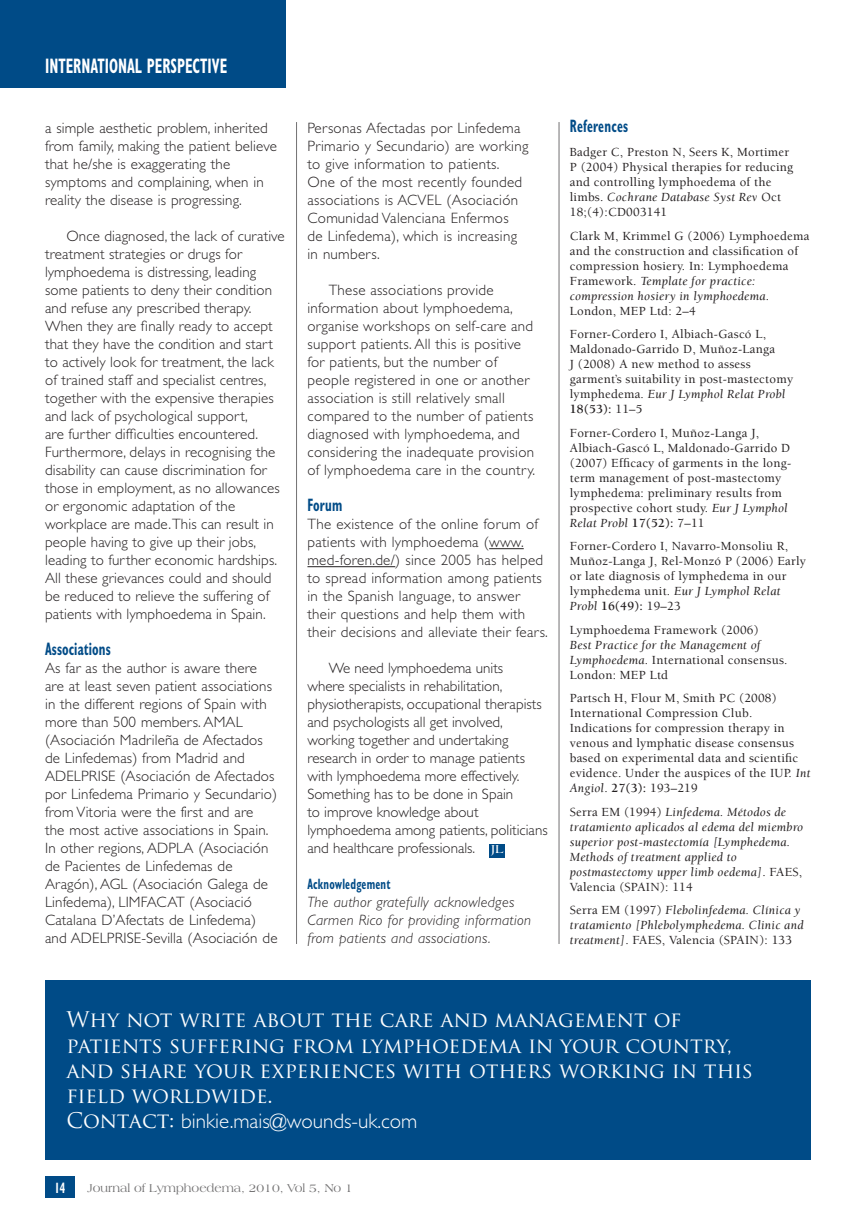
<style>
.page{position:relative;width:856px;height:1226px;background:#fff}
.page>*{position:absolute;margin:0;border:0;box-sizing:border-box;transform-origin:0 0}
.t1{font:21px/25.2px "Trajan Pro";color:#fff}
.t2{font:300 21px "Gill Sans";color:#fff}
.t3{font:700 condensed 21px "Gill Sans";color:#fff;scale:.7 1}
.A-head{font:700 condensed 18px "Gill Sans";letter-spacing:.01em;color:#004b87;scale:.7 1}
.Ref_head{font:700 condensed 18px "Gill Sans";letter-spacing:.02em;color:#004b87;scale:.7 1}
.Body_text{font:300 15px/18px "Gill Sans";letter-spacing:.01em;color:#231f20}
.First_para{font:300 15px/18px "Gill Sans";letter-spacing:.01em;color:#231f20}
.First_para-2{font:italic 300 15px/18px "Gill Sans";letter-spacing:.02em;color:#231f20}
.B-head{font:700 condensed 15px "Gill Sans";letter-spacing:.02em;color:#004b87;scale:.7 1}
.t4{font:700 condensed 15px "Gill Sans";color:#fff;scale:.7 1}
.Ref_body_text{font:500 12.75px/15px "Berkeley";letter-spacing:.02em;color:#231f20}
.Ref_body_text-2{font:italic 12.75px/15px "Berkeley";letter-spacing:.02em;color:#231f20}
.t5{font:12px "Americana BT";color:#727172}
.t6{font:700 10.5px "Trajan Pro";color:#fff}
.s1{font-family:"Americana BT";font-size:12.15px}
.s2{font-weight:400;font-style:italic}
.s3{font-weight:700}
.s4{font-weight:500;font-style:normal}
.s5{font-family:"Trajan Pro";font-weight:400}
</style>
<div class="page">
<div style="left:0;top:0;width:286px;height:88px;background:#004b87"></div>
<div style="left:45px;top:1176px;width:30px;height:21px;background:#004b87"></div>
<hr style="left:489px;top:548px;width:34px;height:1px;background:#231f20">
<hr style="left:307px;top:566px;width:88px;height:1px;background:#231f20">
<hr style="left:296px;top:122px;width:1px;height:821px;background:#727172">
<hr style="left:558px;top:122px;width:1px;height:821px;background:#727172">
<div style="left:489px;top:843px;width:16px;height:14px;background:#004b87"></div>
<div style="left:45px;top:980px;width:765px;height:179px;background:#004b87"></div>
<p class="t3" style="left:45px;top:54px;width:262px">INTERNATIONAL PERSPECTIVE</p>
<p class="First_para" style="left:45px;top:119px;width:233px">a simple aesthetic problem, inherited from family, making the patient believe that he/she is exaggerating the symptoms and complaining, when in reality the disease is progressing.</p>
<p class="Body_text" style="left:45px;top:227px;width:241px;text-indent:21px">Once diagnosed, the lack of curative treatment strategies or drugs for lymphoedema is distressing, leading some patients to deny their condition and refuse any prescribed therapy.<br>When they are finally ready to accept that they have the condition and start to actively look for treatment, the lack of trained staff and specialist centres, together with the expensive therapies and lack of psychological support,<br>are further difficulties encountered.<br>Furthermore, delays in recognising the disability can cause discrimination for those in employment, as no allowances or ergonomic adaptation of the workplace are made. This can result in people having to give up their jobs, leading to further economic hardships.<br>All these grievances could and should be reduced to relieve the suffering of patients with lymphoedema in Spain.</p>
<p class="A-head" style="left:45px;top:638px;width:95px">Associations</p>
<p class="First_para" style="left:45px;top:659px;width:234px">As far as the author is aware there are at least seven patient associations in the different regions of Spain with more than 500 members. AMAL (Asociación Madrileña de Afectados de Linfedemas) from Madrid and ADELPRISE (Asociación de Afectados por Linfedema Primario y Secundario) from Vitoria were the first and are<br>the most active associations in Spain.<br>In other regions, ADPLA (Asociación de Pacientes de Linfedemas de Aragón), AGL (Asociación Galega de Linfedema), LIMFACAT (Asociació Catalana D’Afectats de Linfedema) and ADELPRISE-Sevilla (Asociación de</p>
<p class="First_para" style="left:307px;top:119px;width:222px">Personas Afectadas por Linfedema<br>Primario y Secundario) are working to give information to patients.<br>One of the most recently founded associations is ACVEL (Asociación<br>Comunidad Valenciana Enfermos<br>de Linfedema), which is increasing in numbers.</p>
<p class="Body_text" style="left:307px;top:281px;width:229px;text-indent:21px">These associations provide information about lymphoedema, organise workshops on self-care and support patients. All this is positive for patients, but the number of people registered in one or another association is still relatively small compared to the number of patients diagnosed with lymphoedema, and considering the inadequate provision of lymphoedema care in the country.</p>
<p class="A-head" style="left:307px;top:494px;width:52px">Forum</p>
<p class="First_para" style="left:307px;top:515px;width:242px">The existence of the online forum of patients with lymphoedema (www. med-foren.de/) since 2005 has helped to spread information among patients in the Spanish language, to answer their questions and help them with their decisions and alleviate their fears.</p>
<p class="Body_text" style="left:307px;top:659px;width:242px;text-indent:21px">We need lymphoedema units<br>where specialists in rehabilitation, physiotherapists, occupational therapists and psychologists all get involved, working together and undertaking research in order to manage patients with lymphoedema more effectively.<br>Something has to be done in Spain<br>to improve knowledge about lymphoedema among patients, politicians and healthcare professionals.</p>
<p class="B-head" style="left:307px;top:875px;width:120px">Acknowledgement</p>
<p class="First_para-2" style="left:307px;top:893px;width:225px">The author gratefully acknowledges<br>Carmen Rico for providing information from patients and associations.</p>
<p class="t6" style="left:491px;top:842px;width:14px">J<span class="s1">L</span></p>
<p class="Ref_head" style="left:569px;top:116px;width:85px">References</p>
<p class="Ref_body_text" style="left:569px;top:145px;width:225px">Badger C, Preston N, Seers K, Mortimer P (2004) Physical therapies for reducing and controlling lymphoedema of the limbs. <span class="s2">Cochrane Database Syst Rev</span> Oct 18;(4):CD003141</p>
<p class="Ref_body_text" style="left:569px;top:228px;width:241px">Clark M, Krimmel G (2006) Lymphoedema and the construction and classification of compression hosiery. In: Lymphoedema Framework. <span class="s2">Template for practice: compression hosiery in lymphoedema</span>.<br>London, MEP Ltd: 2–4</p>
<p class="Ref_body_text" style="left:569px;top:327px;width:225px">Forner-Cordero I, Albiach-Gascó L,<br>Maldonado-Garrido D, Muñoz-Langa<br>J (2008) A new method to assess garment’s suitability in post-mastectomy lymphedema. <span class="s2">Eur J Lymphol Relat Probl<br></span><span class="s3">18(53):</span> 11–5</p>
<p class="Ref_body_text" style="left:569px;top:425px;width:223px">Forner-Cordero I, Muñoz-Langa J, Albiach-Gascó L, Maldonado-Garrido D (2007) Efficacy of garments in the long&shy;term management of post-mastectomy lymphedema: preliminary results from prospective cohort study. <span class="s2">Eur J Lymphol Relat Probl</span> <span class="s3">17(52):</span> 7–11</p>
<p class="Ref_body_text" style="left:569px;top:539px;width:238px">Forner-Cordero I, Navarro-Monsoliu R, Muñoz-Langa J, Rel-Monzó P (2006) Early or late diagnosis of lymphedema in our lymphedema unit. <span class="s2">Eur J Lymphol Relat Probl</span> <span class="s3">16(49):</span> 19–23</p>
<p class="Ref_body_text" style="left:569px;top:622px;width:219px">Lymphoedema Framework (2006)<br><span class="s2">Best Practice for the Management of<br>Lymphoedema</span>. International consensus.<br>London: MEP Ltd</p>
<p class="Ref_body_text" style="left:569px;top:690px;width:242px">Partsch H, Flour M, Smith PC (2008)<br>International Compression Club.<br>Indications for compression therapy in venous and lymphatic disease consensus based on experimental data and scientific evidence. Under the auspices of the IUP. <span class="s2">Int Angiol</span>. <span class="s3">27(3):</span> 193–219</p>
<p class="Ref_body_text-2" style="left:569px;top:804px;width:235px"><span class="s4">Serra EM (1994)</span> Linfedema. Métodos de tratamiento aplicados al edema del miembro superior post-mastectomía [Lymphedema.<br>Methods of treatment applied to postmastectomy upper limb oedema]<span class="s4">. FAES, Valencia (SPAIN): 114</span></p>
<p class="Ref_body_text-2" style="left:569px;top:902px;width:235px"><span class="s4">Serra EM (1997)</span> Flebolinfedema. Clínica y tratamiento [Phlebolymphedema. Clinic and treatment]<span class="s4">. FAES, Valencia (SPAIN): 133</span></p>
<p class="t1" style="left:66px;top:1006px;width:688px">Why not write about the care and management of patients suffering from lymphoedema in your country, and share your experiences with others working in this field worldwide.</p>
<p class="t2" style="left:66px;top:1109px;width:352px"><span class="s5">Contact:</span> binkie.mais@wounds-uk.com</p>
<p class="t4" style="left:54px;top:1178px;width:17px">14</p>
<p class="t5" style="left:88px;top:1180px;width:267px">Journal of Lymphoedema, 2010, Vol 5, No 1</p>
</div>
